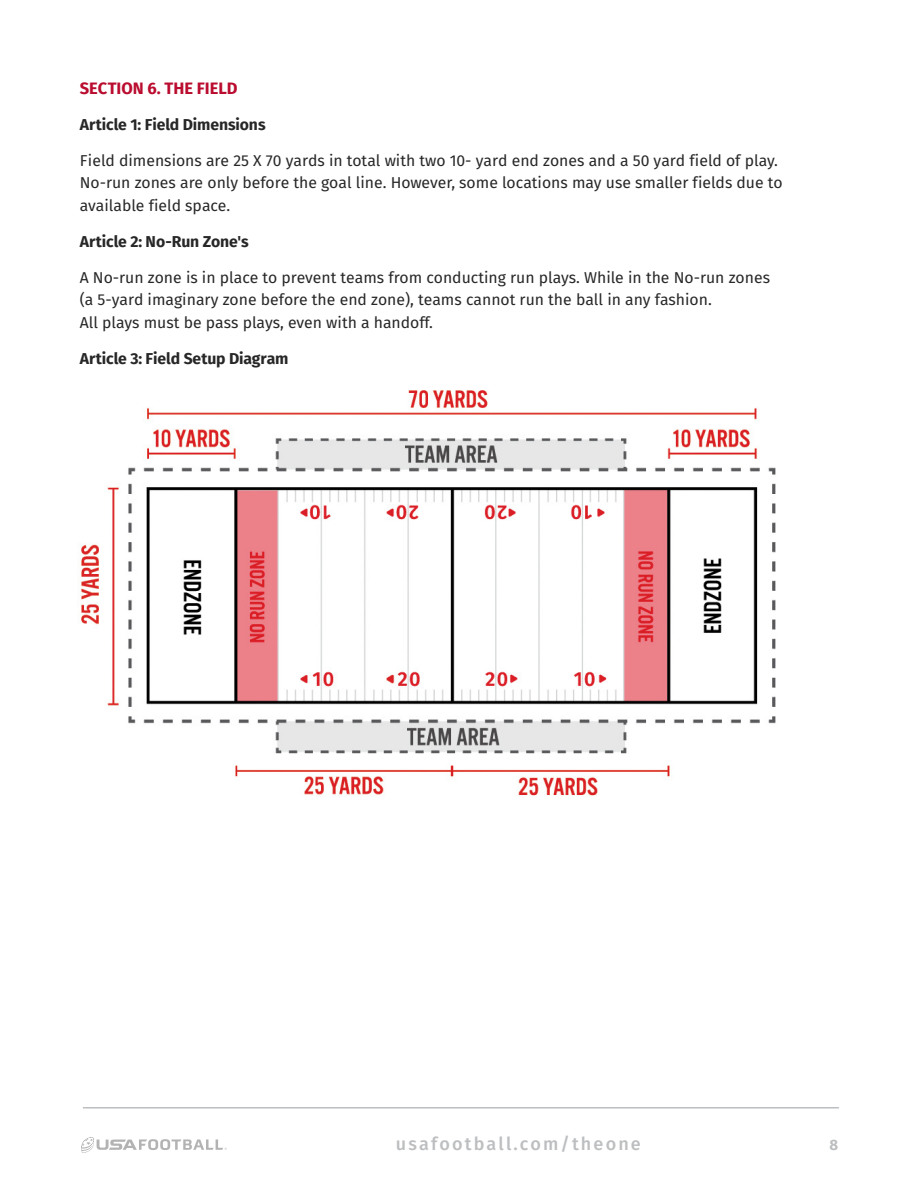
<style>
.page{position:relative;width:918px;height:1188px;background:#fff}
.page>*{position:absolute;margin:0;border:0;box-sizing:border-box;transform-origin:0 0}
.t1{font:500 18px "Fira Sans";letter-spacing:.12em;color:#bcbec0}
.t2{font:700 16.5px "Fira Sans";color:#ba0c2f}
.t3{font:15.75px/22.5px "Fira Sans";color:#272727}
.t4{font:700 15.75px "Fira Sans";letter-spacing:-.005em;color:#272727}
.t5{font:700 15px "Fira Sans";color:#bcbec0}
</style>
<div class="page">
<img style="left:81px;top:390px;width:695px;height:407px">
<hr style="left:83px;top:1107px;width:756px;height:1px;background:#bcbec0">
<svg style="left:81px;top:1137px;width:146px;height:16px"></svg>
<p class="t2" style="left:80px;top:77px;width:159px">SECTION 6. THE FIELD</p>
<p class="t4" style="left:80px;top:113px;width:187px">Article 1: Field Dimensions</p>
<p class="t3" style="left:80px;top:150px;width:704px">Field dimensions are 25 X 70 yards in total with two 10- yard end zones and a 50 yard field of play.<br>No-run zones are only before the goal line. However, some locations may use smaller fields due to available field space.</p>
<p class="t4" style="left:80px;top:230px;width:171px">Article 2: No-Run Zone's</p>
<p class="t3" style="left:80px;top:267px;width:692px">A No-run zone is in place to prevent teams from conducting run plays. While in the No-run zones (a 5-yard imaginary zone before the end zone), teams cannot run the ball in any fashion.<br>All plays must be pass plays, even with a handoff.</p>
<p class="t4" style="left:80px;top:347px;width:210px">Article 3: Field Setup Diagram</p>
<p class="t1" style="left:396px;top:1131px;width:246px">usafootball.com/theone</p>
<p class="t5" style="left:829px;top:1134px;width:10px">8</p>
</div>
